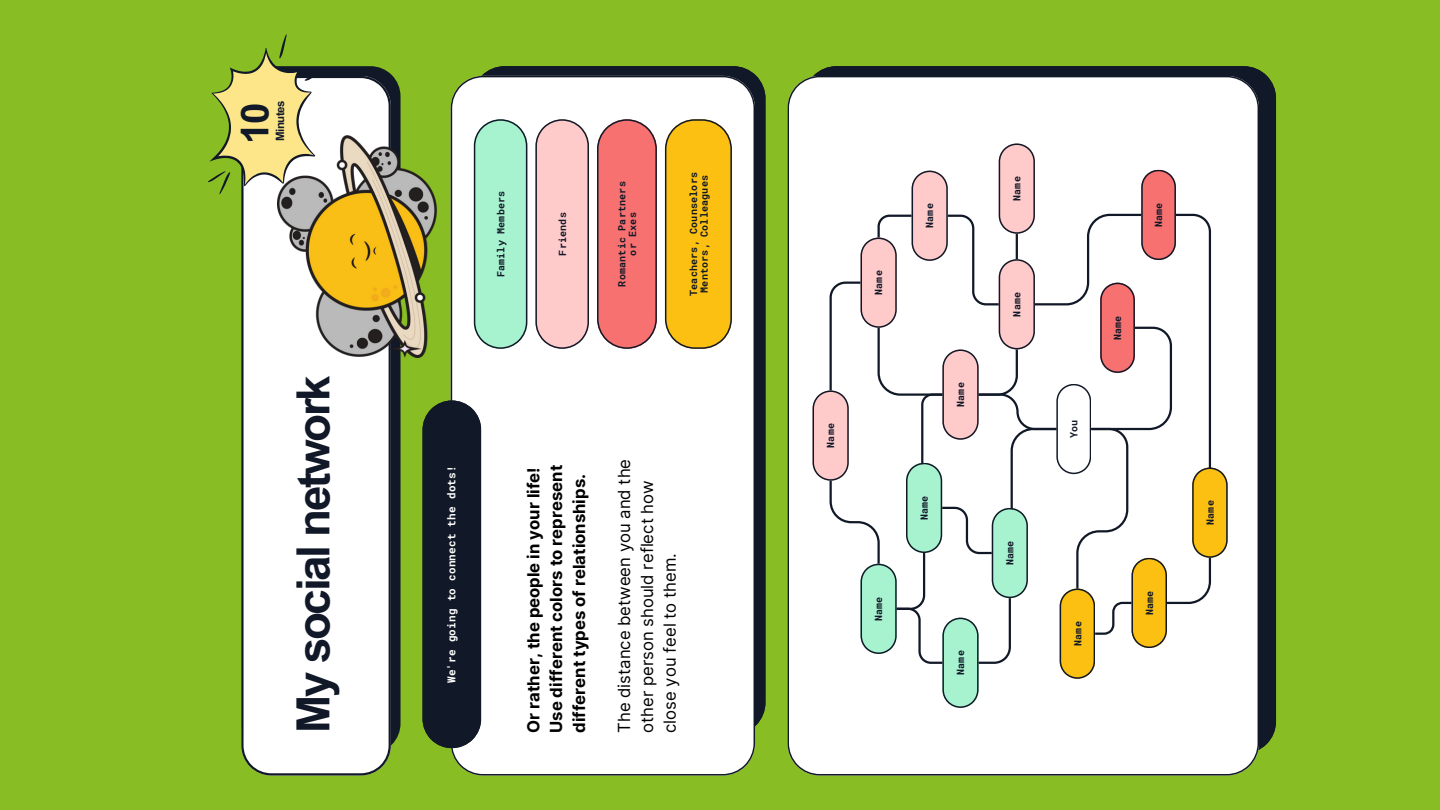
<style>
.page{position:relative;width:1440px;height:810px;background:#88bd24}
.page>*{position:absolute;margin:0;border:0;box-sizing:border-box;transform-origin:0 0}
.t1{font:700 45.8px "Arial MT Pro";letter-spacing:-.05em;color:#111827}
.t2{font:700 38.4px "Arial MT Pro";color:#111827}
.t3{font:700 16.7px/22.9px "Inter";color:#000}
.t4{font:16.7px/22.9px "Inter";color:#000}
.t5{font:700 11.5px "Arial MT Pro";letter-spacing:-.05em;color:#111827}
.t6{font:700 11px "Roboto Mono";letter-spacing:.02em;color:#fff}
.t7{font:700 10px "Roboto Mono";letter-spacing:.02em;color:#111827}
</style>
<div class="page">
<svg style="left:320px;top:66px;width:81px;height:680px;background:#1c2726"></svg>
<div style="left:241px;top:76px;width:150px;height:700px;background:#fff"></div>
<img style="left:278px;top:136px;width:158px;height:222px">
<div style="left:813px;top:67px;width:463px;height:683px;background:#111827"></div>
<div style="left:480px;top:67px;width:285px;height:660px;background:#111827"></div>
<div style="left:788px;top:76px;width:471px;height:700px;background:#fff"></div>
<div style="left:451px;top:76px;width:304px;height:700px;background:#fff"></div>
<div style="left:423px;top:400px;width:58px;height:348px;background:#111827"></div>
<svg style="left:535px;top:119px;width:54px;height:230px;background:#f3c5c6"></svg>
<svg style="left:597px;top:119px;width:60px;height:230px;background:#eb7474"></svg>
<svg style="left:665px;top:119px;width:67px;height:230px;background:#efba1f"></svg>
<svg style="left:474px;top:119px;width:53px;height:230px;background:#a2e7c8"></svg>
<svg style="left:813px;top:143px;width:415px;height:565px;background:#f0ebe4"></svg>
<svg style="left:208px;top:34px;width:112px;height:160px"></svg>
<p class="t2" style="left:241px;top:144px;width:42px;rotate:-90deg">10</p>
<p class="t5" style="left:276px;top:141px;width:42px;rotate:-90deg">Minutes</p>
<p class="t1" style="left:296px;top:733px;width:359px;rotate:-90deg">My social network</p>
<p class="t7" style="left:494px;top:277px;width:88px;rotate:-90deg">Family Members</p>
<p class="t7" style="left:556px;top:256px;width:45px;rotate:-90deg">Friends</p>
<p class="t7" style="left:615px;top:287px;width:107px;rotate:-90deg">Romantic Partners</p>
<p class="t7" style="left:626px;top:256px;width:45px;rotate:-90deg">or Exes</p>
<p class="t7" style="left:687px;top:296px;width:125px;rotate:-90deg">Teachers, Counselors</p>
<p class="t7" style="left:697px;top:293px;width:119px;rotate:-90deg">Mentors, Colleagues</p>
<p class="t6" style="left:444px;top:683px;width:219px;rotate:-90deg">We're going to connect the dots!</p>
<p class="t3" style="left:522px;top:733px;width:270px;rotate:-90deg">Or rather, the people in your life!<br>Use different colors to represent different types of relationships.</p>
<p class="t4" style="left:613px;top:733px;width:276px;rotate:-90deg">The distance between you and the other person should reflect how close you feel to them.</p>
<p class="t7" style="left:824px;top:448px;width:26px;rotate:-90deg">Name</p>
<p class="t7" style="left:872px;top:295px;width:26px;rotate:-90deg">Name</p>
<p class="t7" style="left:872px;top:621px;width:26px;rotate:-90deg">Name</p>
<p class="t7" style="left:923px;top:228px;width:26px;rotate:-90deg">Name</p>
<p class="t7" style="left:954px;top:407px;width:26px;rotate:-90deg">Name</p>
<p class="t7" style="left:917px;top:520px;width:26px;rotate:-90deg">Name</p>
<p class="t7" style="left:954px;top:675px;width:26px;rotate:-90deg">Name</p>
<p class="t7" style="left:1010px;top:201px;width:26px;rotate:-90deg">Name</p>
<p class="t7" style="left:1010px;top:317px;width:26px;rotate:-90deg">Name</p>
<p class="t7" style="left:1003px;top:565px;width:26px;rotate:-90deg">Name</p>
<p class="t7" style="left:1067px;top:438px;width:20px;rotate:-90deg">You</p>
<p class="t7" style="left:1152px;top:227px;width:26px;rotate:-90deg">Name</p>
<p class="t7" style="left:1111px;top:340px;width:26px;rotate:-90deg">Name</p>
<p class="t7" style="left:1071px;top:646px;width:26px;rotate:-90deg">Name</p>
<p class="t7" style="left:1143px;top:615px;width:26px;rotate:-90deg">Name</p>
<p class="t7" style="left:1203px;top:525px;width:26px;rotate:-90deg">Name</p>
</div>
